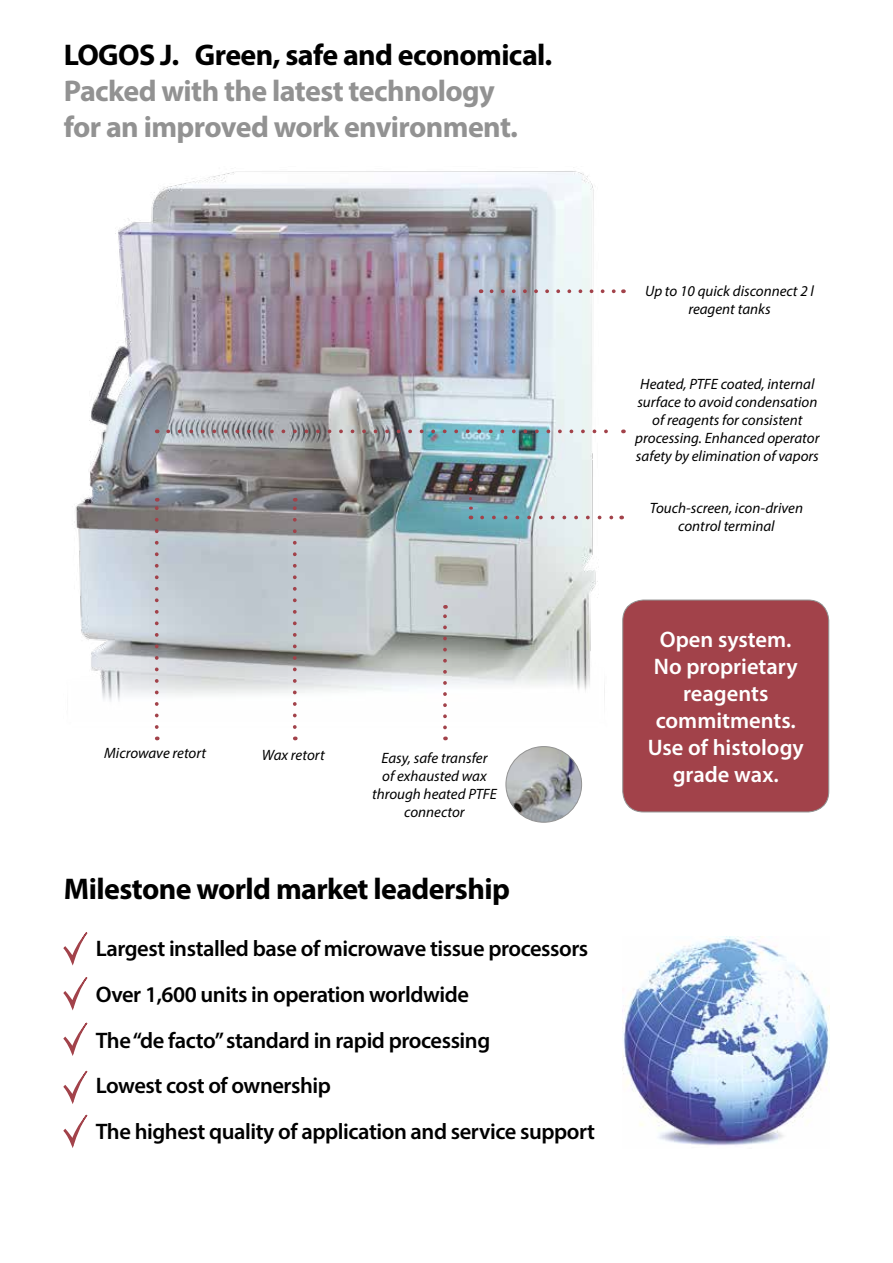
<style>
.page{position:relative;width:893px;height:1263px;background:#fff}
.page>*{position:absolute;margin:0;border:0;box-sizing:border-box;transform-origin:0 0}
.t1{font:700 30px "Myriad Pro";letter-spacing:-.02em;color:#000}
.t2{font:700 30px/36px "Myriad Pro";letter-spacing:-.02em;color:#929292}
.t3{font:600 22.5px/45.6px "Myriad Pro";letter-spacing:-.02em;color:#000}
.t4{font:600 22.5px/27px "Myriad Pro";color:#fff;text-align:center}
.t5{font:italic 15px/18px "Myriad Pro";color:#000;text-align:center}
</style>
<div class="page">
<img style="left:74px;top:171px;width:538px;height:559px">
<svg style="left:63px;top:932px;width:25px;height:34px"></svg>
<img style="left:623px;top:936px;width:206px;height:210px">
<img style="left:506px;top:746px;width:76px;height:76px;border-radius:38px">
<div style="left:506px;top:746px;width:76px;height:76px;border:1px solid #929292;border-radius:50%"></div>
<div style="left:623px;top:600px;width:206px;height:212px;background:#a2424a;border-radius:21px"></div>
<div style="left:622px;top:600px;width:207px;height:212px;border:1px solid #929292;border-radius:21px"></div>
<svg style="left:63px;top:977px;width:25px;height:34px"></svg>
<svg style="left:63px;top:1023px;width:25px;height:33px"></svg>
<svg style="left:63px;top:1071px;width:25px;height:33px"></svg>
<svg style="left:63px;top:1115px;width:25px;height:33px"></svg>
<svg style="left:491px;top:289px;width:125px;height:4px"></svg>
<svg style="left:168px;top:429px;width:444px;height:4px;background:#9d989e"></svg>
<svg style="left:482px;top:516px;width:132px;height:3px"></svg>
<svg style="left:469px;top:478px;width:3px;height:21px"></svg>
<svg style="left:155px;top:498px;width:4px;height:229px"></svg>
<svg style="left:293px;top:498px;width:4px;height:229px"></svg>
<svg style="left:443px;top:605px;width:4px;height:122px"></svg>
<h1 class="t1" style="left:64px;top:35px;width:490px">LOGOS J. Green, safe and economical.</h1>
<h1 class="t2" style="left:64px;top:72px;width:456px">Packed with the latest technology for an improved work environment.</h1>
<p class="t5" style="left:104px;top:743px;width:104px">Microwave retort</p>
<p class="t5" style="left:262px;top:746px;width:64px">Wax retort</p>
<p class="t5" style="left:372px;top:749px;width:126px">Easy, safe transfer<br>of exhausted wax through heated PTFE connector</p>
<h1 class="t1" style="left:64px;top:869px;width:447px">Milestone world market leadership</h1>
<h2 class="t3" style="left:96px;top:925px;width:501px">Largest installed base of microwave tissue processors Over 1,600 units in operation worldwide<br>The “de facto” standard in rapid processing<br>Lowest cost of ownership<br>The highest quality of application and service support</h2>
<p class="t5" style="left:645px;top:281px;width:170px">Up to 10 quick disconnect 2 l reagent tanks</p>
<p class="t5" style="left:635px;top:375px;width:186px">Heated, PTFE coated, internal surface to avoid condensation of reagents for consistent processing. Enhanced operator safety by elimination of vapors</p>
<p class="t5" style="left:650px;top:498px;width:155px">Touch-screen, icon-driven control terminal</p>
<h2 class="t4" style="left:648px;top:625px;width:158px">Open system.<br>No proprietary reagents commitments.<br>Use of histology grade wax.</h2>
</div>
